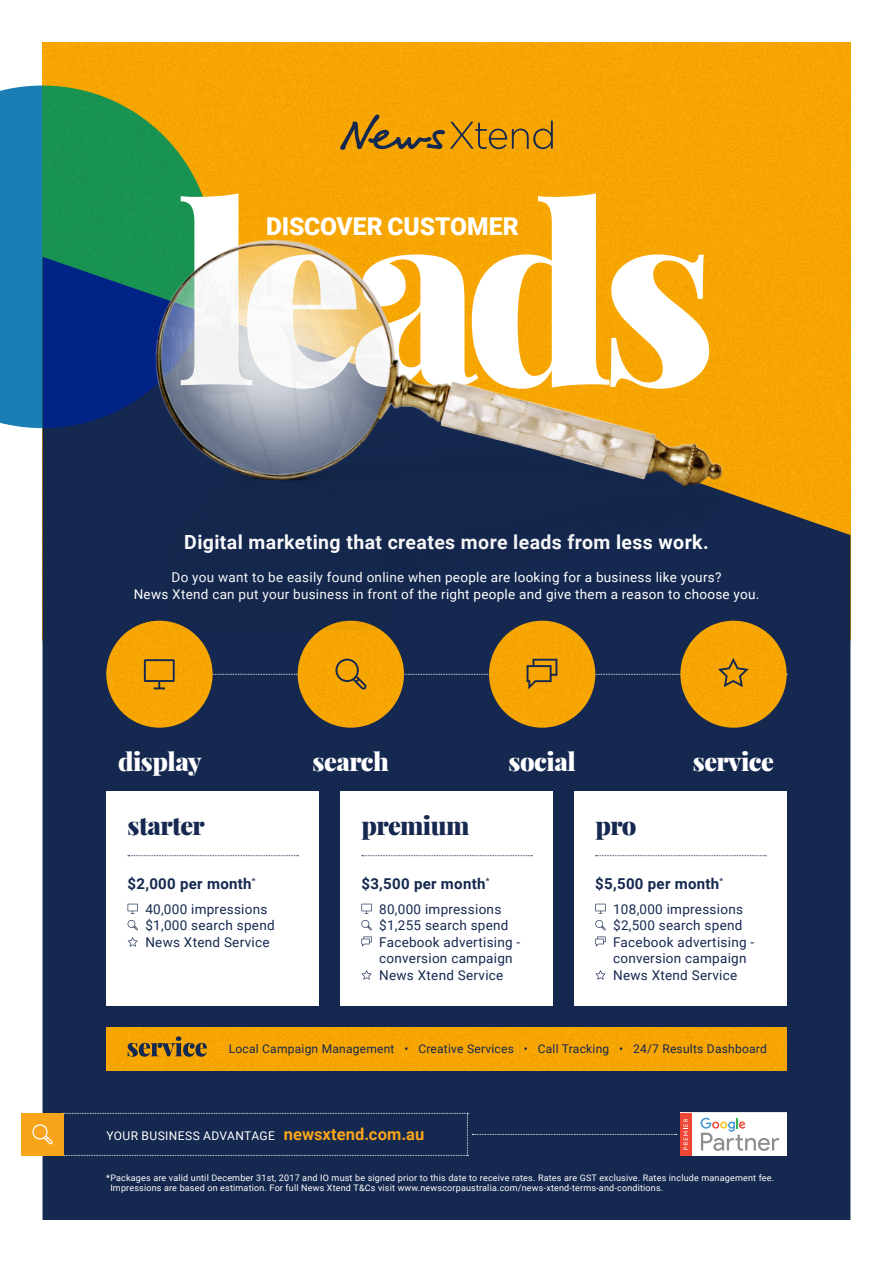
<style>
.page{position:relative;width:893px;height:1263px;background:#fff}
.page>*{position:absolute;margin:0;border:0;box-sizing:border-box;transform-origin:0 0}
.t1{font:900 245.25px "Playfair Display";letter-spacing:-.06em;color:#fff}
.t2{font:900 25.5px "Playfair Display";letter-spacing:-.02em;color:#fff}
.t3{font:900 25.5px "Playfair Display";letter-spacing:-.02em;color:#15284f}
.t4{font:900 24.6px "Roboto";letter-spacing:-.005em;color:#fff}
.t5{font:700 19.5px "Roboto";letter-spacing:.02em;color:#fff}
.t6{font:700 15px "Roboto";letter-spacing:.02em;color:#15284f}
.t7{font:13.5px/16.5px "Roboto";letter-spacing:.02em;color:#15284f}
.t8{font:13.5px/16.5px "Roboto";letter-spacing:.02em;color:#fff;text-align:center}
.t9{font:12px "Roboto";letter-spacing:.02em;color:#15284f}
.t10{font:12px "Roboto";letter-spacing:.035em;color:#fff}
.t11{font:9px/10.5px "Roboto";letter-spacing:.02em;color:#fff}
.s1{font-weight:700;font-size:16.5px;color:#f9a51b}
</style>
<div class="page">
<div style="left:43px;top:43px;width:807px;height:214px;background:#f7a602"></div>
<div style="left:43px;top:257px;width:807px;height:963px;background:#15284f"></div>
<svg style="left:339px;top:114px;width:214px;height:36px;background:#cb8d10"></svg>
<div style="left:64px;top:1113px;width:613px;height:43px;background:#15284f"></div>
<div style="left:21px;top:1113px;width:43px;height:43px;background:#f9a51b"></div>
<svg style="left:32px;top:1124px;width:21px;height:20px"></svg>
<div style="left:680px;top:1113px;width:107px;height:43px;background:#fff"></div>
<div style="left:680px;top:1113px;width:12px;height:43px;background:#ef4635"></div>
<svg style="left:701px;top:1118px;width:78px;height:33px"></svg>
<svg style="left:684px;top:1119px;width:4px;height:31px"></svg>
<svg style="left:0;top:86px;width:214px;height:342px;background:#307c6c"></svg>
<div style="left:298px;top:621px;width:106px;height:107px;background:#f6a502;border-radius:53px"></div>
<div style="left:489px;top:621px;width:106px;height:107px;background:#f6a502;border-radius:53px"></div>
<div style="left:106px;top:621px;width:107px;height:107px;background:#f6a502;border-radius:53px"></div>
<div style="left:680px;top:621px;width:107px;height:107px;background:#f6a502;border-radius:53px"></div>
<svg style="left:107px;top:657px;width:680px;height:32px;background:#987123"></svg>
<div style="left:106px;top:792px;width:213px;height:214px;background:#fff"></div>
<div style="left:340px;top:792px;width:213px;height:214px;background:#fff"></div>
<div style="left:574px;top:792px;width:213px;height:214px;background:#fff"></div>
<svg style="left:361px;top:904px;width:11px;height:26px"></svg>
<svg style="left:361px;top:936px;width:11px;height:11px"></svg>
<svg style="left:361px;top:970px;width:11px;height:10px"></svg>
<svg style="left:595px;top:904px;width:11px;height:26px"></svg>
<svg style="left:595px;top:936px;width:11px;height:11px"></svg>
<svg style="left:595px;top:970px;width:11px;height:10px"></svg>
<svg style="left:128px;top:855px;width:170px;height:1px"></svg>
<svg style="left:127px;top:904px;width:11px;height:26px"></svg>
<svg style="left:128px;top:937px;width:10px;height:10px"></svg>
<svg style="left:362px;top:855px;width:170px;height:1px"></svg>
<svg style="left:596px;top:855px;width:170px;height:1px"></svg>
<div style="left:106px;top:1027px;width:681px;height:43px;background:#f6a502"></div>
<img style="left:97px;top:237px;width:735px;height:393px">
<svg style="left:128px;top:1036px;width:79px;height:21px;background:#a5781d"></svg>
<h1 class="t1" style="left:176px;top:135px;width:542px">leads</h1>
<h3 class="t4" style="left:266px;top:209px;width:254px">DISCOVER CUSTOMER</h3>
<h3 class="t5" style="left:184px;top:529px;width:526px">Digital marketing that creates more leads from less work.</h3>
<h3 class="t8" style="left:134px;top:569px;width:627px">Do you want to be easily found online when people are looking for a business like yours?<br>News Xtend can put your business in front of the right people and give them a reason to choose you.</h3>
<h2 class="t2" style="left:118px;top:744px;width:85px">display</h2>
<h2 class="t2" style="left:313px;top:744px;width:78px">search</h2>
<h2 class="t2" style="left:508px;top:744px;width:69px">social</h2>
<h2 class="t2" style="left:693px;top:744px;width:83px">service</h2>
<h2 class="t3" style="left:128px;top:809px;width:79px">starter</h2>
<h3 class="t6" style="left:128px;top:873px;width:130px">$2,000 per month<sup>*</sup></h3>
<h3 class="t7" style="left:145px;top:900px;width:131px">40,000 impressions $1,000 search spend<br>News Xtend Service</h3>
<h2 class="t3" style="left:361px;top:809px;width:110px">premium</h2>
<h2 class="t3" style="left:595px;top:809px;width:43px">pro</h2>
<h3 class="t6" style="left:361px;top:873px;width:130px">$3,500 per month<sup>*</sup></h3>
<h3 class="t7" style="left:379px;top:900px;width:143px">80,000 impressions $1,255 search spend<br>Facebook advertising - conversion campaign<br>News Xtend Service</h3>
<h3 class="t6" style="left:595px;top:873px;width:130px">$5,500 per month<sup>*</sup></h3>
<h3 class="t7" style="left:613px;top:900px;width:143px">108,000 impressions $2,500 search spend<br>Facebook advertising - conversion campaign<br>News Xtend Service</h3>
<h3 class="t9" style="left:229px;top:1040px;width:540px">Local Campaign Management • Creative Services • Call Tracking • 24/7 Results Dashboard</h3>
<h3 class="t10" style="left:107px;top:1127px;width:319px">YOUR BUSINESS ADVANTAGE <span class="s1">newsxtend.com.au</span></h3>
<p class="t11" style="left:110px;top:1172px;width:665px;text-indent:-4px">*Packages are valid until December 31st, 2017 and IO must be signed prior to this date to receive rates. Rates are GST exclusive. Rates include management fee.<br>Impressions are based on estimation. For full News Xtend T&amp;Cs visit www.newscorpaustralia.com/news-xtend-terms-and-conditions.</p>
</div>
